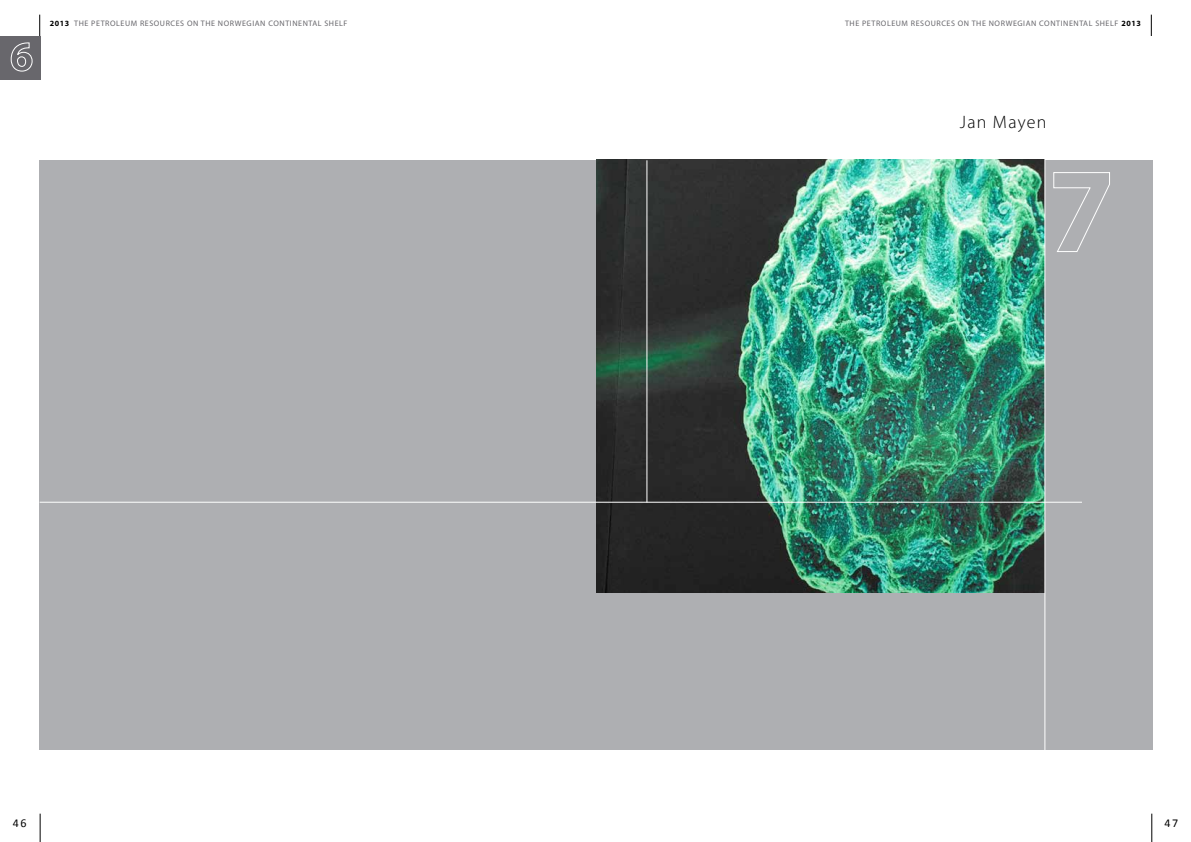
<style>
.page{position:relative;width:1191px;height:842px;background:#fff}
.page>*{position:absolute;margin:0;border:0;box-sizing:border-box;transform-origin:0 0}
.t1{font:300 18px "Myriad Pro";letter-spacing:.07em;color:#000}
.t2{font:12px "Calibri";color:#000}
.t3{font:8px "Myriad Pro";letter-spacing:.07em;color:#68676c}
.s1{font-weight:700;color:#000}
</style>
<div class="page">
<svg style="left:39px;top:15px;width:1px;height:21px"></svg>
<svg style="left:40px;top:814px;width:1px;height:28px"></svg>
<svg style="left:1150px;top:15px;width:1px;height:21px"></svg>
<svg style="left:1151px;top:814px;width:1px;height:28px"></svg>
<div style="left:0;top:36px;width:40px;height:44px;background:#68676c"></div>
<svg style="left:10px;top:42px;width:23px;height:30px"></svg>
<div style="left:40px;top:160px;width:1112px;height:589px;background:#aeafb2"></div>
<img style="left:597px;top:160px;width:447px;height:433px">
<hr style="left:40px;top:502px;width:1042px;height:1px;background:#fff">
<hr style="left:1044px;top:102px;width:1px;height:668px;background:#fff">
<hr style="left:646px;top:160px;width:1px;height:342px;background:#fff">
<svg style="left:1053px;top:172px;width:57px;height:80px"></svg>
<p class="t3" style="left:50px;top:18px;width:299px"><span class="s1">2013</span> THE PETROLEUM RESOURCES ON THE NORWEGIAN CONTINENTAL SHELF</p>
<h2 class="t2" style="left:13px;top:816px;width:15px">46</h2>
<p class="t3" style="left:845px;top:18px;width:297px">THE PETROLEUM RESOURCES ON THE NORWEGIAN CONTINENTAL SHELF <span class="s1">2013</span></p>
<h1 class="t1" style="left:960px;top:112px;width:88px">Jan Mayen</h1>
<h2 class="t2" style="left:1164px;top:816px;width:15px">47</h2>
</div>
